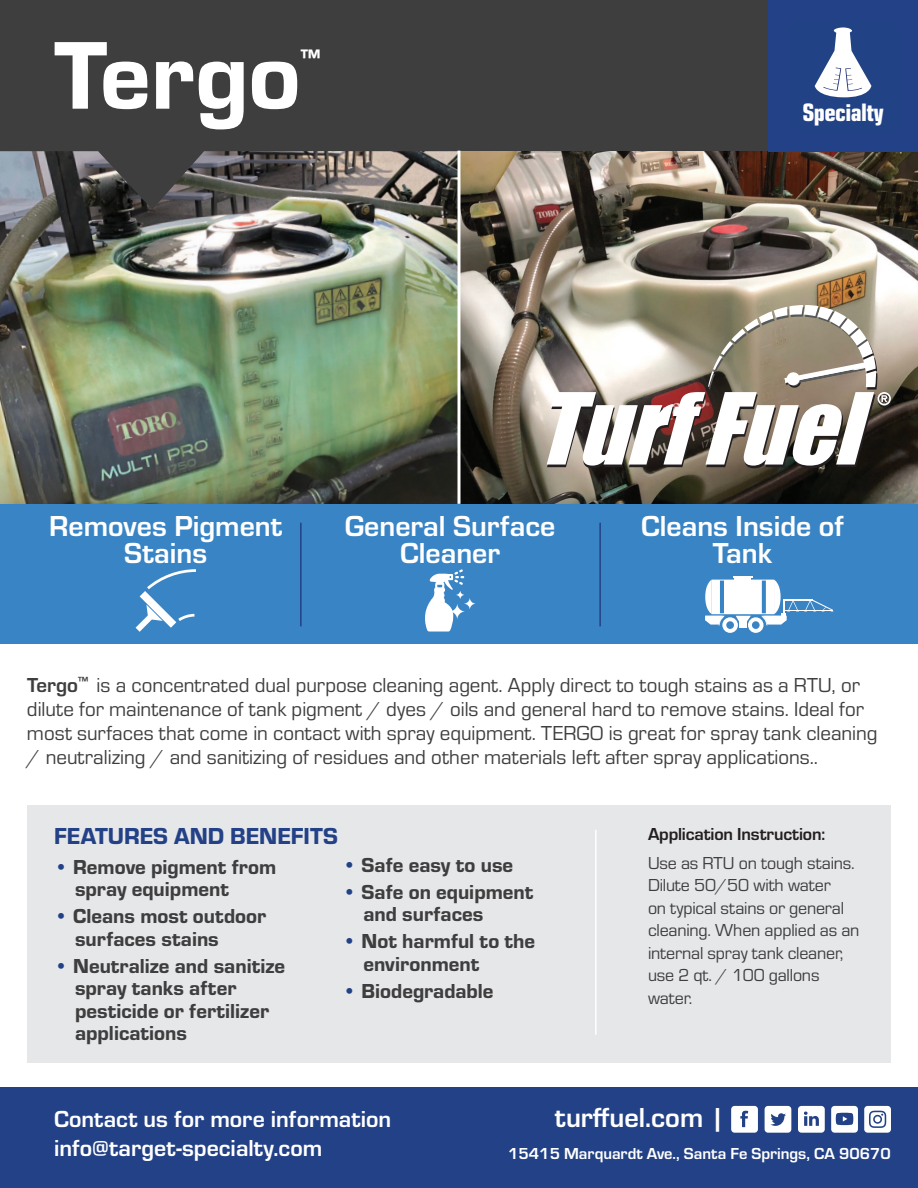
<style>
.page{position:relative;width:918px;height:1188px;background:#fff}
.page>*{position:absolute;margin:0;border:0;box-sizing:border-box;transform-origin:0 0}
.t1{font:99.75px "Eurostile Hea";color:#fff}
.t2{font:700 30px/27px "Eurostile";color:#fff;text-align:center}
.t3{font:700 28.5px "Eurostile";color:#fff}
.t4{font:26.1px "Eurostile Con Hea";letter-spacing:-.025em;color:#fff}
.t5{font:700 24px/28.8px "Eurostile";color:#fff}
.t6{font:24px "Eurostile Hea";color:#234186}
.t7{font:23.25px "Eurostile Hea";color:#fff}
.t8{font:21px/24px "Eurostile";color:#3e3e3f}
.t9{font:21px/22.5px "Eurostile Hea";color:#3e3e3f}
.t10{font:18px/22.5px "Eurostile";letter-spacing:-.01em;color:#3e3e3f}
.t11{font:700 18px "Eurostile";letter-spacing:-.01em;color:#231f20}
.t12{font:700 16.5px "Eurostile";color:#fff}
.s1{font-weight:700}
.s2{color:#234186}
</style>
<div class="page">
<div style="left:0;top:0;width:918px;height:222px;background:#3e3e3f"></div>
<div style="left:27px;top:806px;width:864px;height:257px;background:#e6e7e9"></div>
<img style="left:0;top:151px;width:918px;height:353px">
<div style="left:0;top:1088px;width:918px;height:100px;background:#234186"></div>
<svg style="left:731px;top:1106px;width:27px;height:27px"></svg>
<svg style="left:831px;top:1106px;width:27px;height:27px"></svg>
<svg style="left:765px;top:1106px;width:26px;height:27px"></svg>
<svg style="left:798px;top:1106px;width:27px;height:27px"></svg>
<svg style="left:864px;top:1106px;width:27px;height:27px"></svg>
<div style="left:0;top:504px;width:918px;height:140px;background:#3984c5"></div>
<hr style="left:300px;top:523px;width:2px;height:103px;background:#234186">
<hr style="left:599px;top:523px;width:2px;height:103px;background:#234186">
<div style="left:768px;top:0;width:150px;height:151px;background:#234186"></div>
<svg style="left:815px;top:27px;width:56px;height:71px"></svg>
<hr style="left:595px;top:830px;width:2px;height:205px;background:#fff">
<hr style="left:458px;top:151px;width:2px;height:353px;background:#fff">
<svg style="left:547px;top:305px;width:344px;height:163px"></svg>
<svg style="left:136px;top:569px;width:60px;height:63px"></svg>
<svg style="left:425px;top:569px;width:50px;height:63px"></svg>
<hr style="left:733px;top:576px;width:20px;height:2px;background:#fff">
<svg style="left:705px;top:578px;width:129px;height:55px"></svg>
<h1 class="t1" style="left:54px;top:6px;width:248px">Tergo</h1>
<p class="t7" style="left:301px;top:41px;width:21px">™</p>
<p class="t4" style="left:802px;top:94px;width:83px">Specialty</p>
<h2 class="t2" style="left:49px;top:511px;width:234px">Removes Pigment<br>Stains</h2>
<h2 class="t2" style="left:345px;top:511px;width:212px">General Surface<br>Cleaner</h2>
<h2 class="t2" style="left:641px;top:511px;width:204px">Cleans Inside of<br>Tank</h2>
<p class="t8" style="left:27px;top:672px;width:852px"><span class="s1">Tergo</span><sup>™</sup> is a concentrated dual purpose cleaning agent. Apply direct to tough stains as a RTU, or dilute for maintenance of tank pigment / dyes / oils and general hard to remove stains. Ideal for most surfaces that come in contact with spray equipment. TERGO is great for spray tank cleaning / neutralizing / and sanitizing of residues and other materials left after spray applications..</p>
<p class="t6" style="left:54px;top:819px;width:285px">FEATURES AND BENEFITS</p>
<p class="t9" style="left:75px;top:854px;width:203px;text-indent:-21px"><span class="s2">•</span> Remove pigment from spray equipment</p>
<p class="t9" style="left:75px;top:904px;width:193px;text-indent:-21px"><span class="s2">•</span> Cleans most outdoor surfaces stains</p>
<p class="t9" style="left:75px;top:953px;width:212px;text-indent:-21px"><span class="s2">•</span> Neutralize and sanitize spray tanks after pesticide or fertilizer applications</p>
<p class="t9" style="left:342px;top:852px;width:172px"><span class="s2">•</span> Safe easy to use</p>
<p class="t9" style="left:363px;top:879px;width:172px;text-indent:-21px"><span class="s2">•</span> Safe on equipment and surfaces</p>
<p class="t9" style="left:363px;top:929px;width:173px;text-indent:-21px"><span class="s2">•</span> Not harmful to the environment</p>
<p class="t9" style="left:342px;top:978px;width:153px"><span class="s2">•</span> Biodegradable</p>
<p class="t11" style="left:648px;top:821px;width:179px">Application Instruction:</p>
<p class="t10" style="left:648px;top:851px;width:213px">Use as RTU on tough stains.<br>Dilute 50/50 with water<br>on typical stains or general cleaning. When applied as an internal spray tank cleaner, use 2 qt. / 100 gallons water.</p>
<p class="t5" style="left:54px;top:1103px;width:339px">Contact us for more information info@target-specialty.com</p>
<h3 class="t3" style="left:555px;top:1097px;width:171px">turffuel.com |</h3>
<p class="t12" style="left:508px;top:1142px;width:384px">15415 Marquardt Ave., Santa Fe Springs, CA 90670</p>
</div>
